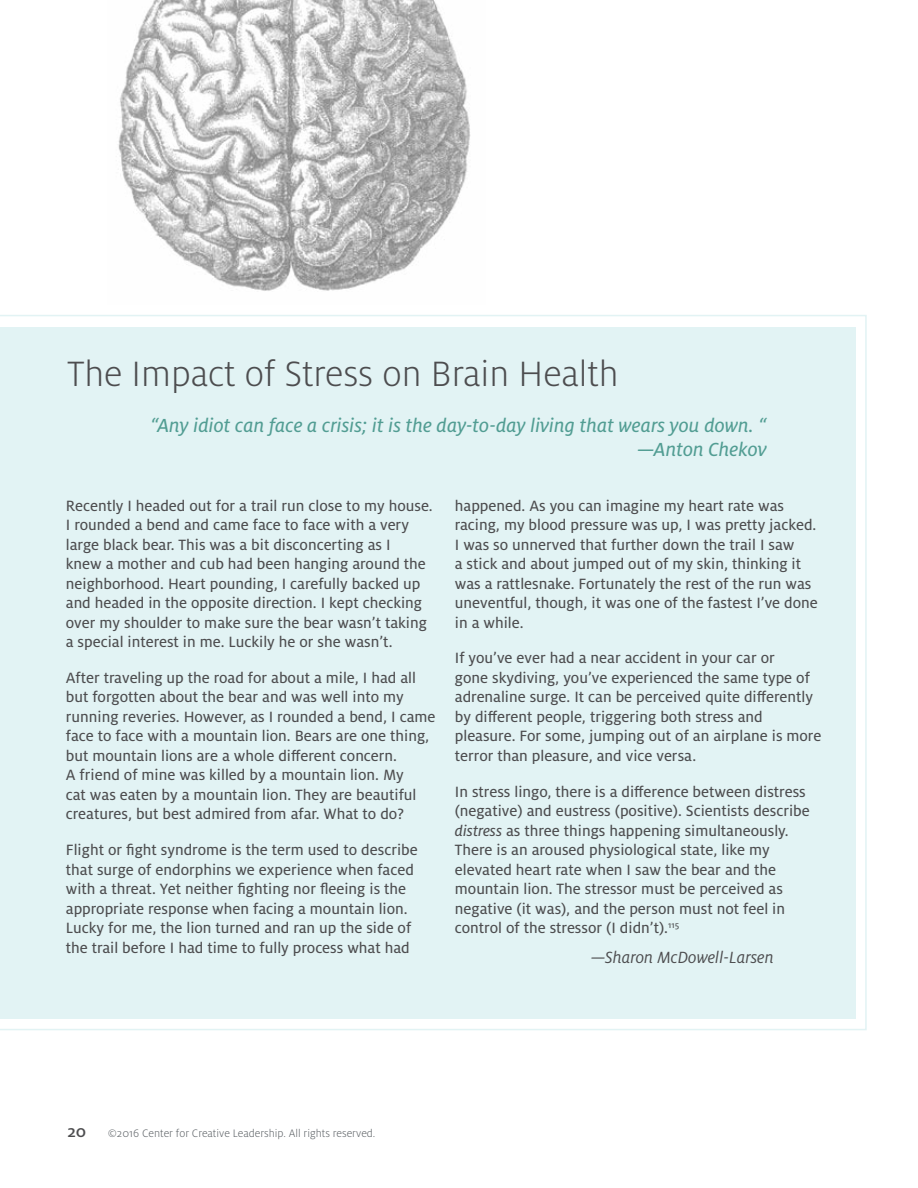
<style>
.page{position:relative;width:918px;height:1188px;background:#fff}
.page>*{position:absolute;margin:0;border:0;box-sizing:border-box;transform-origin:0 0}
.t1{font:300 39px "Milo Pro";color:#4d4d4f}
.t2{font:21px/24px "Milo Pro Text Ita";color:#529d93;text-align:right}
.t3{font:italic 18px "Milo Pro";color:#4d4d4f}
.t4{font:16.5px/19.5px "Milo Pro Text";color:#4d4d4f}
.t5{font:300 12px "Milo Pro";color:#5e6367}
.s1{font-family:"Milo Pro Text Ita"}
.s2{font-weight:500;font-size:18px;color:#4d4d4f}
</style>
<div class="page">
<div style="left:0;top:315px;width:867px;height:715px;background:#e2f3f4"></div>
<img style="left:118px;top:0;width:353px;height:291px">
<h1 class="t1" style="left:68px;top:353px;width:553px">The Impact of Stress on Brain Health</h1>
<p class="t2" style="left:151px;top:414px;width:618px">“Any idiot can face a crisis; it is the day-to-day living that wears you down. “ —Anton Chekov</p>
<p class="t4" style="left:66px;top:496px;width:368px">Recently I headed out for a trail run close to my house.<br>I rounded a bend and came face to face with a very large black bear. This was a bit disconcerting as I<br>knew a mother and cub had been hanging around the neighborhood. Heart pounding, I carefully backed up and headed in the opposite direction. I kept checking over my shoulder to make sure the bear wasn’t taking a special interest in me. Luckily he or she wasn’t.</p>
<p class="t4" style="left:66px;top:668px;width:371px">After traveling up the road for about a mile, I had all but forgotten about the bear and was well into my running reveries. However, as I rounded a bend, I came face to face with a mountain lion. Bears are one thing, but mountain lions are a whole different concern.<br>A friend of mine was killed by a mountain lion. My<br>cat was eaten by a mountain lion. They are beautiful creatures, but best admired from afar. What to do?</p>
<p class="t4" style="left:66px;top:840px;width:353px">Flight or fight syndrome is the term used to describe that surge of endorphins we experience when faced with a threat. Yet neither fighting nor fleeing is the appropriate response when facing a mountain lion.<br>Lucky for me, the lion turned and ran up the side of the trail before I had time to fully process what had</p>
<p class="t4" style="left:455px;top:496px;width:364px">happened. As you can imagine my heart rate was racing, my blood pressure was up, I was pretty jacked.<br>I was so unnerved that further down the trail I saw<br>a stick and about jumped out of my skin, thinking it was a rattlesnake. Fortunately the rest of the run was uneventful, though, it was one of the fastest I’ve done in a while.</p>
<p class="t4" style="left:455px;top:649px;width:368px">If you’ve ever had a near accident in your car or<br>gone skydiving, you’ve experienced the same type of adrenaline surge. It can be perceived quite differently by different people, triggering both stress and pleasure. For some, jumping out of an airplane is more terror than pleasure, and vice versa.</p>
<p class="t4" style="left:455px;top:782px;width:356px">In stress lingo, there is a difference between distress (negative) and eustress (positive). Scientists describe <span class="s1">distress</span> as three things happening simultaneously.<br>There is an aroused physiological state, like my elevated heart rate when I saw the bear and the mountain lion. The stressor must be perceived as negative (it was), and the person must not feel in control of the stressor (I didn’t).<sup>115</sup></p>
<p class="t3" style="left:591px;top:947px;width:184px">—Sharon McDowell-Larsen</p>
<p class="t5" style="left:68px;top:1127px;width:309px"><span class="s2">20</span> ©2016 Center for Creative Leadership. All rights reserved.</p>
</div>
